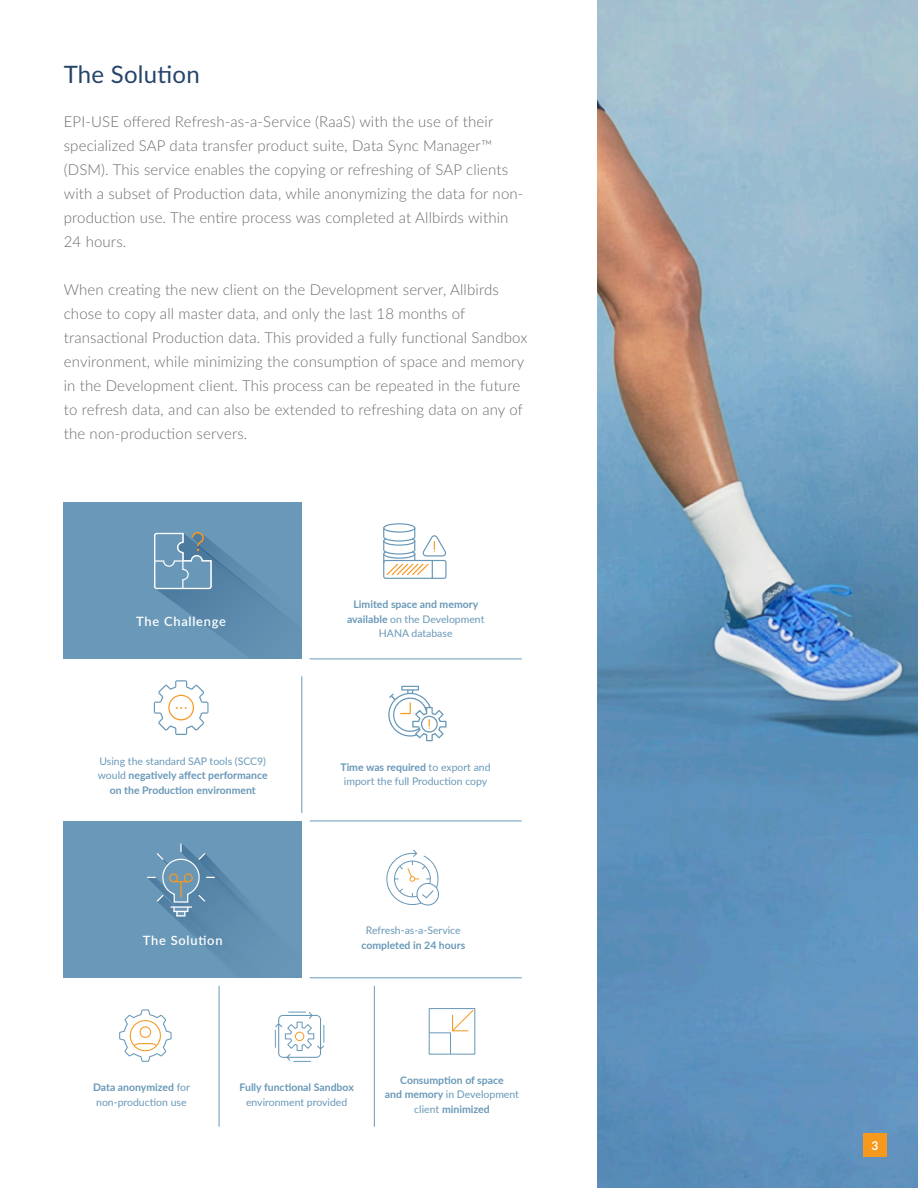
<style>
.page{position:relative;width:918px;height:1188px;background:#fff}
.page>*{position:absolute;margin:0;border:0;box-sizing:border-box;transform-origin:0 0}
.t1{font:24px "Lato";letter-spacing:.01em;color:#26456b}
.EU_Body_1{font:300 15px/24px "Lato";letter-spacing:.01em;color:#6c6d70}
.t2{font:600 12.9px "Lato";letter-spacing:.06em;color:#fff}
.Intro{font:700 12px "Lato";color:#fff}
.t3{font:700 10.5px/14.5px "Lato";color:#6998b8;text-align:center}
.t4{font:10.5px/14.5px "Lato";color:#6998b8;text-align:center}
.s1{font-weight:400}
.s2{font-weight:700}
</style>
<div class="page">
<div style="left:64px;top:821px;width:238px;height:157px;background:#6998b8"></div>
<hr style="left:301px;top:676px;width:1px;height:137px;background:#6998b8">
<hr style="left:374px;top:986px;width:1px;height:141px;background:#6998b8">
<hr style="left:219px;top:986px;width:1px;height:141px;background:#6998b8">
<hr style="left:310px;top:658px;width:212px;height:1px;background:#6998b8">
<hr style="left:310px;top:821px;width:212px;height:1px;background:#6998b8">
<hr style="left:310px;top:977px;width:212px;height:1px;background:#6998b8">
<div style="left:64px;top:502px;width:238px;height:157px;background:#6998b8"></div>
<svg style="left:154px;top:532px;width:129px;height:115px"></svg>
<svg style="left:383px;top:523px;width:64px;height:56px"></svg>
<svg style="left:154px;top:680px;width:55px;height:55px"></svg>
<svg style="left:388px;top:686px;width:59px;height:55px"></svg>
<svg style="left:386px;top:850px;width:53px;height:56px"></svg>
<svg style="left:119px;top:1009px;width:53px;height:53px"></svg>
<svg style="left:275px;top:1012px;width:49px;height:50px"></svg>
<svg style="left:429px;top:1008px;width:46px;height:47px"></svg>
<svg style="left:147px;top:843px;width:111px;height:111px"></svg>
<img style="left:598px;top:0;width:320px;height:1188px">
<div style="left:863px;top:1133px;width:24px;height:24px;background:#f7991c"></div>
<p class="t1" style="left:64px;top:57px;width:137px">The Solution</p>
<p class="EU_Body_1" style="left:64px;top:109px;width:461px">EPI-USE offered Refresh-as-a-Service (RaaS) with the use of their specialized SAP data transfer product suite, Data Sync Manager™ (DSM). This service enables the copying or refreshing of SAP clients with a subset of Production data, while anonymizing the data for non&shy;production use. The entire process was completed at Allbirds within 24 hours.</p>
<p class="EU_Body_1" style="left:64px;top:277px;width:465px">When creating the new client on the Development server, Allbirds chose to copy all master data, and only the last 18 months of transactional Production data. This provided a fully functional Sandbox environment, while minimizing the consumption of space and memory in the Development client. This process can be repeated in the future to refresh data, and can also be extended to refreshing data on any of the non-production servers.</p>
<p class="t2" style="left:136px;top:612px;width:91px">The Challenge</p>
<p class="t3" style="left:347px;top:597px;width:139px">Limited space and memory available <span class="s1">on the Development<br>HANA database</span></p>
<p class="t3" style="left:98px;top:753px;width:171px"><span class="s1">Using the standard SAP tools (SCC9) would</span> negatively affect performance on the Production environment</p>
<p class="t4" style="left:340px;top:759px;width:152px"><span class="s2">Time was required</span> to export and import the full Production copy</p>
<p class="t2" style="left:143px;top:931px;width:81px">The Solution</p>
<p class="t4" style="left:361px;top:923px;width:105px">Refresh-as-a-Service <span class="s2">completed in 24 hours</span></p>
<p class="t4" style="left:93px;top:1080px;width:98px"><span class="s2">Data anonymized</span> for non-production use</p>
<p class="t3" style="left:240px;top:1080px;width:116px">Fully functional Sandbox <span class="s1">environment provided</span></p>
<p class="t3" style="left:385px;top:1072px;width:136px">Consumption of space<br>and memory <span class="s1">in Development client</span> minimized</p>
<p class="Intro" style="left:871px;top:1137px;width:8px">3</p>
</div>
